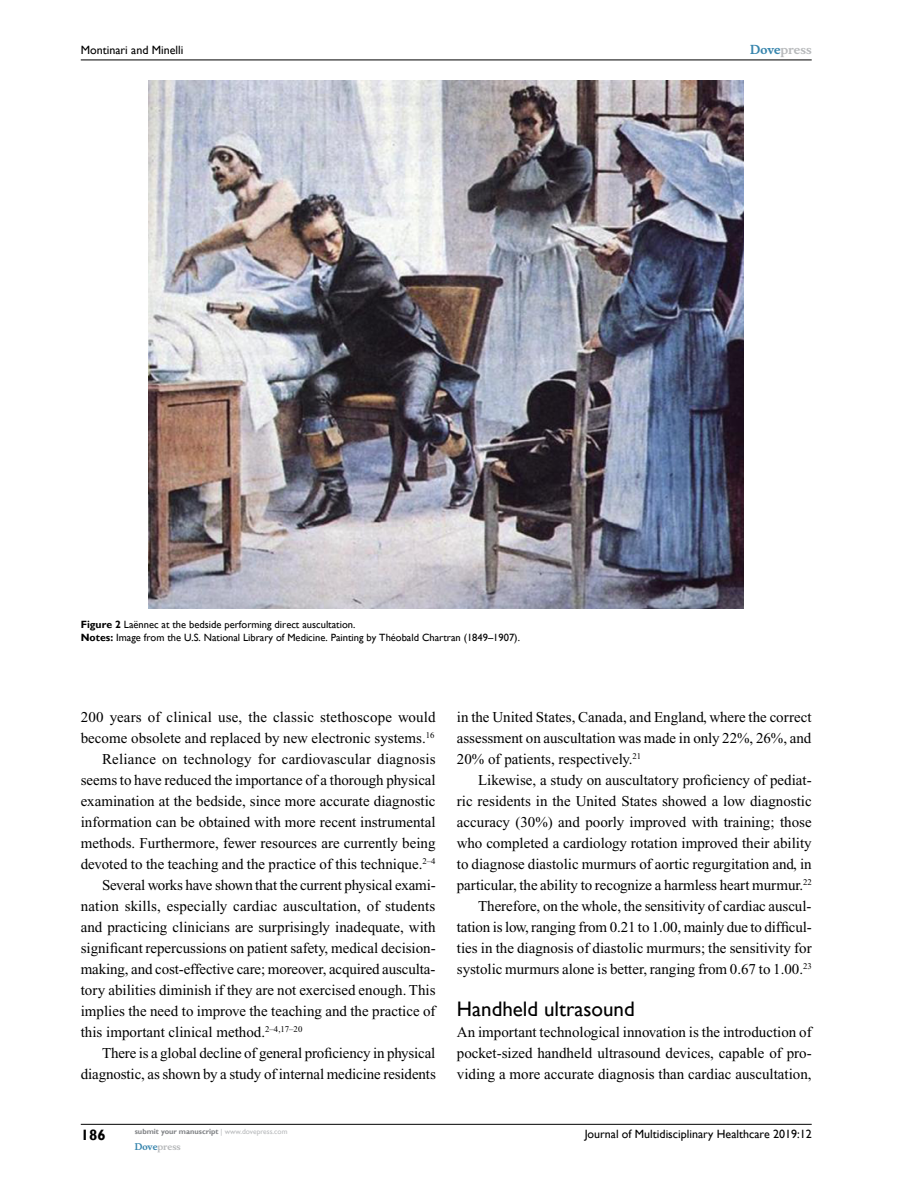
<style>
.page{position:relative;width:918px;height:1188px;background:#fff}
.page>*{position:absolute;margin:0;border:0;box-sizing:border-box;transform-origin:0 0}
.t1{font:21px "Gill Sans";color:#000}
.t2{font:15px/21px "Times New Roman";color:#000;text-align:justify}
.t3{font:700 15px "Gill Sans";color:#000}
.t4{font:12px "Gill Sans";color:#000}
.t5{font:700 12px "Musee";color:#b8babc}
.t6{font:10.5px/13.5px "Gill Sans";color:#000}
.t7{font:700 9px "Musee";color:#b8babc}
.t8{font:700 7.5px "Gill Sans";color:#808285}
.s1{font-weight:700}
.s2{color:#3785ad}
.s3{font-weight:400;color:#b8babc}
</style>
<div class="page">
<hr style="left:81px;top:1124px;width:731px;height:1px;background:#000">
<hr style="left:81px;top:60px;width:731px;height:1px;background:#000">
<img style="left:149px;top:81px;width:595px;height:528px">
<p class="t4" style="left:81px;top:43px;width:104px">Montinari and Minelli</p>
<p class="t6" style="left:81px;top:618px;width:441px"><span class="s1">Figure 2</span> Laënnec at the bedside performing direct auscultation.<br><span class="s1">Notes:</span> Image from the U.S. National Library of Medicine. Painting by Théobald Chartran (1849–1907).</p>
<p class="t5" style="left:750px;top:43px;width:63px"><span class="s2">Dove</span>press</p>
<p class="t2" style="left:81px;top:706px;width:357px">200 years of clinical use, the classic stethoscope would</p>
<p class="t2" style="left:81px;top:727px;width:355px">become obsolete and replaced by new electronic systems.<sup>16</sup></p>
<p class="t2" style="left:102px;top:748px;width:335px">Reliance on technology for cardiovascular diagnosis</p>
<p class="t2" style="left:81px;top:769px;width:356px">seems to have reduced the importance of a thorough physical</p>
<p class="t2" style="left:81px;top:790px;width:356px">examination at the bedside, since more accurate diagnostic</p>
<p class="t2" style="left:81px;top:811px;width:356px">information can be obtained with more recent instrumental</p>
<p class="t2" style="left:81px;top:832px;width:356px">methods. Furthermore, fewer resources are currently being</p>
<p class="t2" style="left:81px;top:853px;width:356px">devoted to the teaching and the practice of this technique.<sup>2–4</sup></p>
<p class="t2" style="left:102px;top:874px;width:335px">Several works have shown that the current physical exami-</p>
<p class="t2" style="left:81px;top:895px;width:356px">nation skills, especially cardiac auscultation, of students</p>
<p class="t2" style="left:81px;top:916px;width:356px">and practicing clinicians are surprisingly inadequate, with</p>
<p class="t2" style="left:81px;top:937px;width:356px">significant repercussions on patient safety, medical decision-</p>
<p class="t2" style="left:81px;top:958px;width:356px">making, and cost-effective care; moreover, acquired ausculta-</p>
<p class="t2" style="left:81px;top:979px;width:356px">tory abilities diminish if they are not exercised enough. This</p>
<p class="t2" style="left:81px;top:1000px;width:356px">implies the need to improve the teaching and the practice of</p>
<p class="t2" style="left:81px;top:1021px;width:223px">this important clinical method.<sup>2–4,17–20</sup></p>
<p class="t2" style="left:102px;top:1042px;width:335px">There is a global decline of general proficiency in physical</p>
<p class="t2" style="left:81px;top:1063px;width:357px">diagnostic, as shown by a study of internal medicine residents</p>
<p class="t2" style="left:457px;top:706px;width:356px">in the United States, Canada, and England, where the correct assessment on auscultation was made in only 22%, 26%, and 20% of patients, respectively.<sup>21</sup></p>
<p class="t2" style="left:457px;top:769px;width:356px;text-align:right">Likewise, a study on auscultatory proficiency of pediat-<br>ric residents in the United States showed a low diagnostic accuracy (30%) and poorly improved with training; those who completed a cardiology rotation improved their ability to diagnose diastolic murmurs of aortic regurgitation and, in particular, the ability to recognize a harmless heart murmur.<sup>22<br></sup>Therefore, on the whole, the sensitivity of cardiac auscul&shy;tation is low, ranging from 0.21 to 1.00, mainly due to difficul&shy;ties in the diagnosis of diastolic murmurs; the sensitivity for systolic murmurs alone is better, ranging from 0.67 to 1.00.<sup>23</sup></p>
<h1 class="t1" style="left:457px;top:996px;width:179px">Handheld ultrasound</h1>
<p class="t2" style="left:457px;top:1021px;width:356px">An important technological innovation is the introduction of pocket-sized handheld ultrasound devices, capable of pro&shy;viding a more accurate diagnosis than cardiac auscultation,</p>
<p class="t3" style="left:81px;top:1126px;width:26px">186</p>
<p class="t8" style="left:135px;top:1127px;width:154px">submit your manuscript <span class="s3">| www.dovepress.com</span></p>
<p class="t7" style="left:135px;top:1141px;width:48px"><span class="s2">Dove</span>press</p>
<p class="t4" style="left:585px;top:1127px;width:228px">Journal of Multidisciplinary Healthcare 2019:12</p>
</div>
